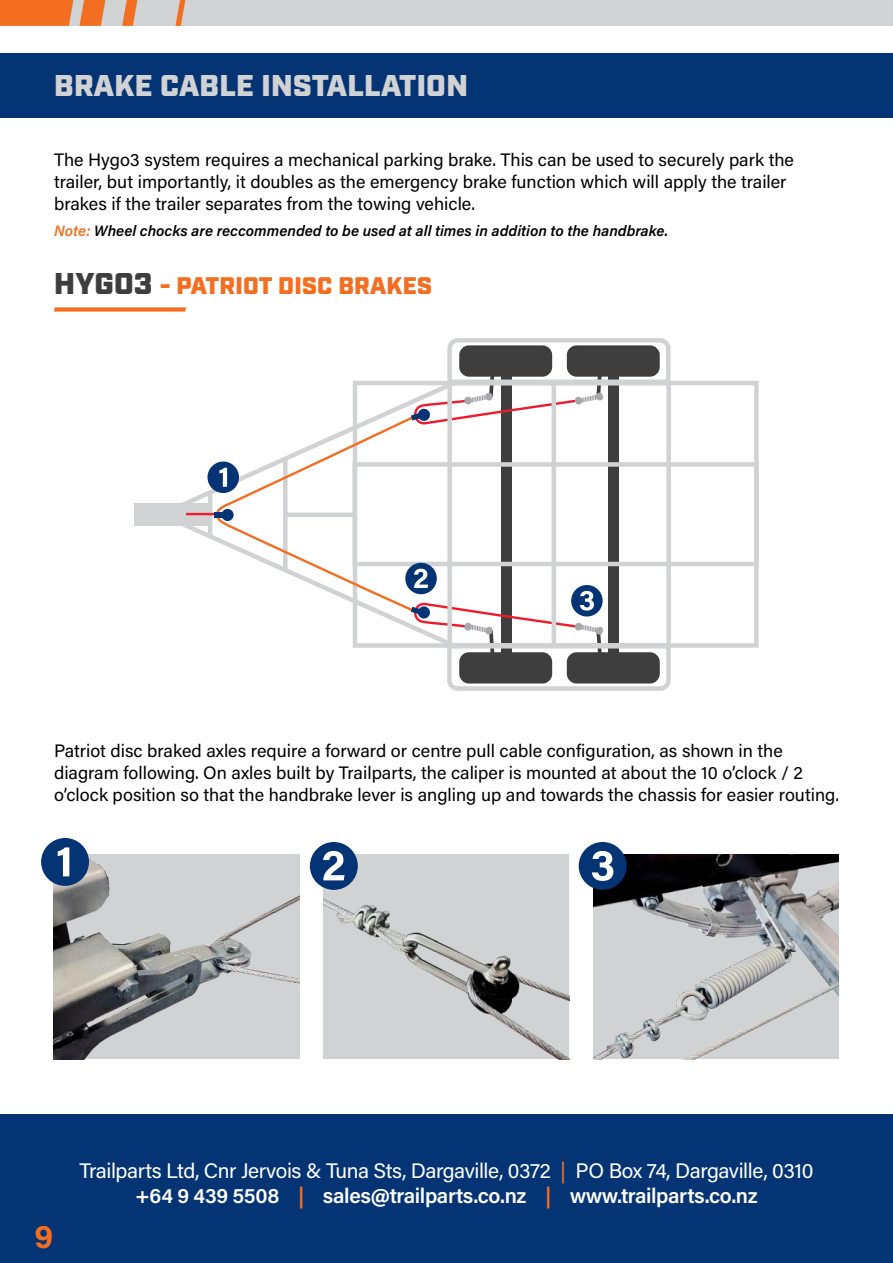
<style>
.page{position:relative;width:893px;height:1263px;background:#fff}
.page>*{position:absolute;margin:0;border:0;box-sizing:border-box;transform-origin:0 0}
.t1{font:700 33px "Acumin Pro";color:#f36e21}
.t2{font:900 30px "Industry";letter-spacing:.01em;color:#d1d2d4}
.t3{font:900 24px "Industry";letter-spacing:.01em;color:#f36e21}
.t4{font:21px/25.2px "Acumin Pro";letter-spacing:-.02em;color:#fff;text-align:center}
.t5{font:18px/21.6px "Acumin Pro";color:#000}
.t6{font:italic 600 15px "Acumin Pro";color:#000}
.s1{color:#f36e21}
.s2{font-size:30px;color:#3e3e3f}
.s3{font-weight:600}
.s4{font-weight:600;color:#f36e21}
</style>
<div class="page">
<div style="left:0;top:0;width:893px;height:26px;background:#d1d2d4"></div>
<svg style="left:0;top:0;width:106px;height:26px;background:#ee7b38"></svg>
<svg style="left:122px;top:0;width:16px;height:26px"></svg>
<svg style="left:175px;top:0;width:11px;height:26px"></svg>
<div style="left:0;top:1114px;width:893px;height:149px;background:#053474"></div>
<div style="left:0;top:53px;width:892px;height:64px;background:#053474"></div>
<svg style="left:54px;top:307px;width:132px;height:5px"></svg>
<svg style="left:447px;top:657px;width:224px;height:34px"></svg>
<div style="left:459px;top:652px;width:93px;height:31px;background:#3e3e3f;border-radius:10px"></div>
<div style="left:567px;top:652px;width:93px;height:31px;background:#3e3e3f;border-radius:10px"></div>
<svg style="left:673px;top:381px;width:86px;height:267px"></svg>
<svg style="left:150px;top:489px;width:65px;height:52px"></svg>
<div style="left:134px;top:503px;width:78px;height:22px;background:#d1d2d4"></div>
<hr style="left:186px;top:513px;width:33px;height:2px;background:#ee1b2d">
<div style="left:214px;top:512px;width:9px;height:5px;background:#053474"></div>
<img style="left:54px;top:855px;width:246px;height:204px">
<img style="left:324px;top:856px;width:245px;height:203px">
<img style="left:593px;top:855px;width:246px;height:204px">
<div style="left:41px;top:838px;width:48px;height:48px;background:#053474;border-radius:50%"></div>
<div style="left:579px;top:842px;width:48px;height:48px;background:#053474;border-radius:50%"></div>
<div style="left:310px;top:842px;width:48px;height:48px;background:#053474;border-radius:50%"></div>
<svg style="left:58px;top:847px;width:11px;height:29px"></svg>
<svg style="left:323px;top:851px;width:22px;height:29px"></svg>
<svg style="left:592px;top:851px;width:21px;height:30px"></svg>
<svg style="left:207px;top:461px;width:32px;height:32px"></svg>
<svg style="left:215px;top:338px;width:458px;height:319px"></svg>
<h2 class="t2" style="left:54px;top:68px;width:415px">BRAKE CABLE INSTALLATION</h2>
<p class="t5" style="left:54px;top:148px;width:741px">The Hygo3 system requires a mechanical parking brake. This can be used to securely park the trailer, but importantly, it doubles as the emergency brake function which will apply the trailer brakes if the trailer separates from the towing vehicle.</p>
<p class="t6" style="left:54px;top:220px;width:616px"><span class="s1">Note:</span> Wheel chocks are reccommended to be used at all times in addition to the handbrake.</p>
<h3 class="t3" style="left:54px;top:272px;width:379px"><span class="s2">HYGO3</span> - PATRIOT DISC BRAKES</h3>
<p class="t5" style="left:54px;top:740px;width:786px">Patriot disc braked axles require a forward or centre pull cable configuration, as shown in the diagram following. On axles built by Trailparts, the caliper is mounted at about the 10 o’clock / 2 o’clock position so that the handbrake lever is angling up and towards the chassis for easier routing.</p>
<h1 class="t1" style="left:35px;top:1213px;width:20px">9</h1>
<p class="t4" style="left:80px;top:1157px;width:735px">Trailparts Ltd, Cnr Jervois &amp; Tuna Sts, Dargaville, 0372 <span class="s1">|</span> PO Box 74, Dargaville, 0310 <span class="s3">+64 9 439 5508</span> <span class="s4">|</span> <span class="s3">sales@trailparts.co.nz</span> <span class="s4">|</span> <span class="s3">www.trailparts.co.nz</span></p>
</div>
